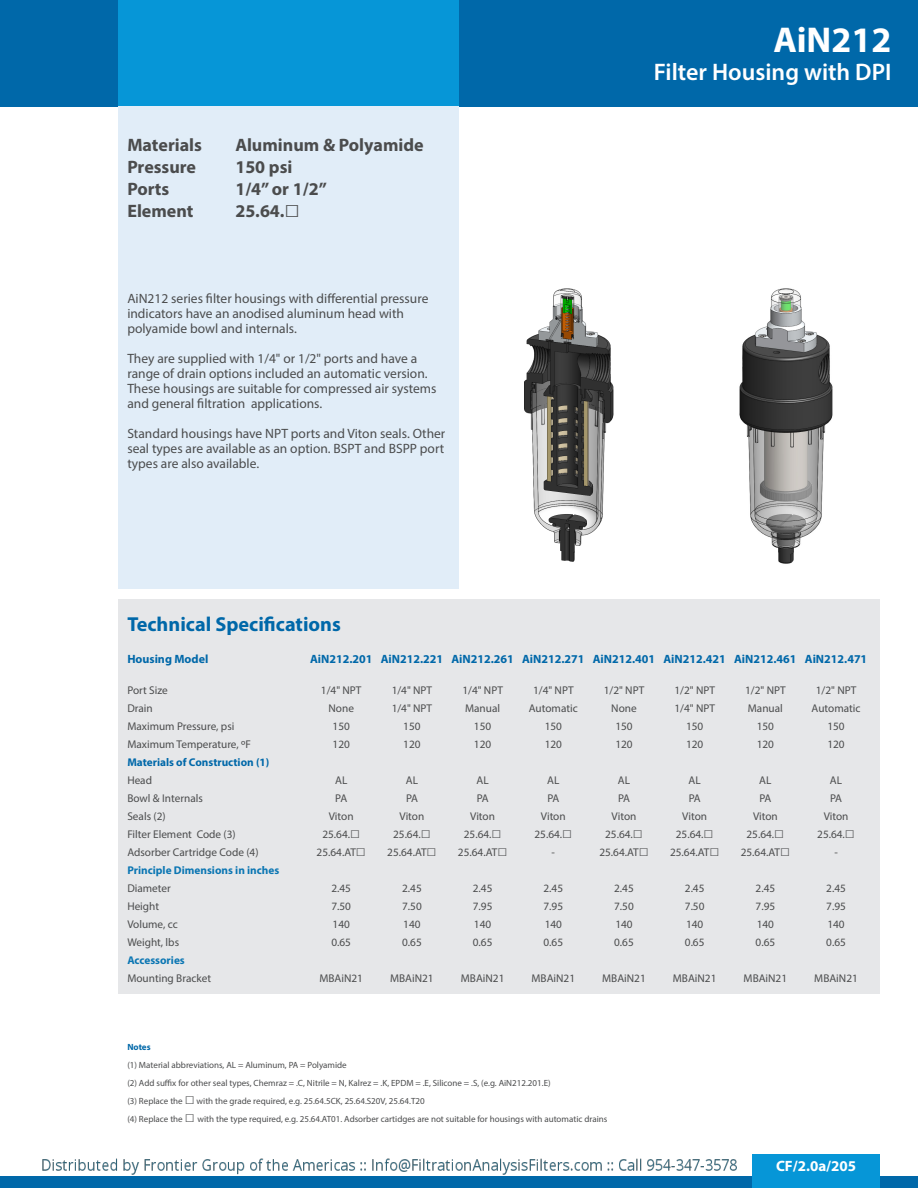
<style>
.page{position:relative;width:918px;height:1188px;background:#fff}
.page>*{position:absolute;margin:0;border:0;box-sizing:border-box;transform-origin:0 0}
.t1{font:700 36px "Myriad Pro";color:#fff}
.t2{font:600 24px "Myriad Pro";color:#fff}
.t3{font:700 20.25px "Myriad Pro";color:#0068a9}
.t4{font:700 18px "Myriad Pro";color:#4b4c4d}
.t5{font:700 15px "Myriad Pro";color:#fff}
.t6{font:13.5px/15px "Myriad Pro";color:#4b4c4d}
.t7{font:700 12px "Myriad Pro";color:#0068a9}
.t8{font:11.25px/18px "Myriad Pro";color:#4b4c4d;text-align:center}
.t9{font:700 11.25px "Myriad Pro";color:#0b76b3}
.t10{font:9px/18px "Myriad Pro";color:#4b4c4d}
.t11{font:700 9px "Myriad Pro";color:#0068a9}
.s1{font-family:"Trebuchet MS";font-size:25.5px}
.s2{font-size:12px}
.s3{font-weight:700;color:#0068a9}
.s4{font-family:"Trebuchet MS";font-weight:700;font-size:16.5px}
.s5{font-family:"Trebuchet MS";font-size:16.5px}
</style>
<div class="page">
<div style="left:0;top:0;width:918px;height:106px;background:#0068a9"></div>
<div style="left:119px;top:0;width:340px;height:106px;background:#0696d7"></div>
<div style="left:119px;top:106px;width:340px;height:482px;background:#e1edf8"></div>
<div style="left:0;top:1176px;width:918px;height:12px;background:#0068a9"></div>
<div style="left:752px;top:1154px;width:128px;height:34px;background:#0696d7"></div>
<div style="left:119px;top:599px;width:761px;height:394px;background:#e6e7e9"></div>
<img style="left:524px;top:288px;width:90px;height:274px">
<img style="left:739px;top:288px;width:94px;height:276px">
<img style="left:42px;top:1158px;width:695px;height:17px">
<h3 class="t4" style="left:127px;top:134px;width:76px">Materials</h3>
<h3 class="t4" style="left:235px;top:134px;width:190px">Aluminum &amp; Polyamide</h3>
<h3 class="t4" style="left:127px;top:155px;width:70px">Pressure</h3>
<h3 class="t4" style="left:235px;top:155px;width:59px">150 psi</h3>
<h3 class="t4" style="left:127px;top:177px;width:44px">Ports</h3>
<h3 class="t4" style="left:235px;top:177px;width:93px">1/4” or 1/2”</h3>
<h3 class="t4" style="left:127px;top:199px;width:68px">Element</h3>
<h3 class="t4" style="left:235px;top:199px;width:66px">25.64.<span class="s1">□</span></h3>
<p class="t6" style="left:127px;top:291px;width:303px">AiN212 series filter housings with differential pressure indicators have an anodised aluminum head with polyamide bowl and internals.</p>
<p class="t6" style="left:127px;top:351px;width:311px">They are supplied with 1/4" or 1/2" ports and have a range of drain options included an automatic version.<br>These housings are suitable for compressed air systems and general filtration applications.</p>
<p class="t6" style="left:127px;top:426px;width:320px;text-align:justify">Standard housings have NPT ports and Viton seals. Other seal types are available as an option. BSPT and BSPP port types are also available.</p>
<h1 class="t1" style="left:773px;top:17px;width:120px">AiN212</h1>
<h2 class="t2" style="left:654px;top:57px;width:239px">Filter Housing with DPI</h2>
<h3 class="t3" style="left:127px;top:611px;width:215px">Technical Specifications</h3>
<p class="t7" style="left:127px;top:651px;width:83px">Housing Model</p>
<p class="t8" style="left:127px;top:681px;width:144px;text-align:left">Port Size<br>Drain<br>Maximum Pressure, psi<br>Maximum Temperature, <span class="s2">o</span>F<br><span class="s3">Materials of Construction (1)</span></p>
<p class="t8" style="left:127px;top:771px;width:133px;text-align:left">Head<br>Bowl &amp; Internals<br>Seals (2)<br>Filter Element Code (3)<br>Adsorber Cartridge Code (4)</p>
<p class="t9" style="left:127px;top:863px;width:154px">Principle Dimensions in inches</p>
<p class="t8" style="left:127px;top:879px;width:53px;text-align:left">Diameter<br>Height<br>Volume, cc<br>Weight, lbs</p>
<p class="t9" style="left:127px;top:953px;width:59px">Accessories</p>
<p class="t8" style="left:127px;top:969px;width:85px">Mounting Bracket</p>
<p class="t7" style="left:310px;top:651px;width:64px">AiN212.201</p>
<p class="t8" style="left:321px;top:681px;width:42px">1/4" NPT<br>None<br>150<br>120</p>
<p class="t8" style="left:317px;top:771px;width:51px">AL<br>PA<br>Viton<br>25.64.<span class="s4">□<br></span>25.64.AT<span class="s4">□</span></p>
<p class="t8" style="left:331px;top:879px;width:21px;text-align:justify">2.45<br>7.50<br>140<br>0.65</p>
<p class="t8" style="left:319px;top:969px;width:45px">MBAiN21</p>
<p class="t7" style="left:381px;top:651px;width:64px">AiN212.221</p>
<p class="t8" style="left:392px;top:681px;width:42px">1/4" NPT<br>1/4" NPT<br>150<br>120</p>
<p class="t8" style="left:387px;top:771px;width:51px">AL<br>PA<br>Viton<br>25.64.<span class="s4">□<br></span>25.64.AT<span class="s4">□</span></p>
<p class="t8" style="left:402px;top:879px;width:21px;text-align:justify">2.45<br>7.50<br>140<br>0.65</p>
<p class="t8" style="left:390px;top:969px;width:45px">MBAiN21</p>
<p class="t7" style="left:451px;top:651px;width:64px">AiN212.261</p>
<p class="t8" style="left:462px;top:681px;width:42px">1/4" NPT<br>Manual<br>150<br>120</p>
<p class="t8" style="left:458px;top:771px;width:51px">AL<br>PA<br>Viton<br>25.64.<span class="s4">□<br></span>25.64.AT<span class="s4">□</span></p>
<p class="t8" style="left:473px;top:879px;width:21px;text-align:justify">2.45<br>7.95<br>140<br>0.65</p>
<p class="t8" style="left:461px;top:969px;width:45px">MBAiN21</p>
<p class="t7" style="left:522px;top:651px;width:64px">AiN212.271</p>
<p class="t8" style="left:529px;top:681px;width:50px">1/4" NPT<br>Automatic<br>150<br>120</p>
<p class="t8" style="left:534px;top:771px;width:39px">AL<br>PA<br>Viton<br>25.64.<span class="s4">□ </span>-</p>
<p class="t8" style="left:544px;top:879px;width:21px;text-align:justify">2.45<br>7.95<br>140<br>0.65</p>
<p class="t8" style="left:532px;top:969px;width:45px">MBAiN21</p>
<p class="t7" style="left:593px;top:651px;width:64px">AiN212.401</p>
<p class="t8" style="left:604px;top:681px;width:42px">1/2" NPT<br>None<br>150<br>120</p>
<p class="t8" style="left:599px;top:771px;width:51px">AL<br>PA<br>Viton<br>25.64.<span class="s4">□<br></span>25.64.AT<span class="s4">□</span></p>
<p class="t8" style="left:614px;top:879px;width:21px;text-align:justify">2.45<br>7.50<br>140<br>0.65</p>
<p class="t8" style="left:602px;top:969px;width:45px">MBAiN21</p>
<p class="t7" style="left:663px;top:651px;width:64px">AiN212.421</p>
<p class="t8" style="left:674px;top:681px;width:42px">1/2" NPT<br>1/4" NPT<br>150<br>120</p>
<p class="t8" style="left:670px;top:771px;width:51px">AL<br>PA<br>Viton<br>25.64.<span class="s4">□<br></span>25.64.AT<span class="s4">□</span></p>
<p class="t8" style="left:685px;top:879px;width:21px;text-align:justify">2.45<br>7.50<br>140<br>0.65</p>
<p class="t8" style="left:673px;top:969px;width:45px">MBAiN21</p>
<p class="t7" style="left:734px;top:651px;width:64px">AiN212.461</p>
<p class="t8" style="left:745px;top:681px;width:42px">1/2" NPT<br>Manual<br>150<br>120</p>
<p class="t8" style="left:741px;top:771px;width:51px">AL<br>PA<br>Viton<br>25.64.<span class="s4">□<br></span>25.64.AT<span class="s4">□</span></p>
<p class="t8" style="left:756px;top:879px;width:21px;text-align:justify">2.45<br>7.95<br>140<br>0.65</p>
<p class="t8" style="left:744px;top:969px;width:45px">MBAiN21</p>
<p class="t7" style="left:805px;top:651px;width:64px">AiN212.471</p>
<p class="t8" style="left:812px;top:681px;width:50px">1/2" NPT<br>Automatic<br>150<br>120</p>
<p class="t8" style="left:817px;top:771px;width:39px">AL<br>PA<br>Viton<br>25.64.<span class="s4">□ </span>-</p>
<p class="t8" style="left:826px;top:879px;width:21px;text-align:justify">2.45<br>7.95<br>140<br>0.65</p>
<p class="t8" style="left:814px;top:969px;width:45px">MBAiN21</p>
<p class="t11" style="left:127px;top:1041px;width:25px">Notes</p>
<p class="t10" style="left:127px;top:1056px;width:482px">(1) Material abbreviations, AL = Aluminum, PA = Polyamide<br>(2) Add suffix for other seal types, Chemraz = .C, Nitrile = N, Kalrez = .K, EPDM = .E, Silicone = .S, (e.g. AiN212.201.E)<br>(3) Replace the <span class="s4">□</span> with the grade required, e.g. 25.64.5CK, 25.64.S20V, 25.64.T20<br>(4) Replace the <span class="s5">□</span> with the type required, e.g. 25.64.AT01. Adsorber cartidges are not suitable for housings with automatic drains</p>
<h3 class="t5" style="left:776px;top:1157px;width:82px">CF/2.0a/205</h3>
</div>
